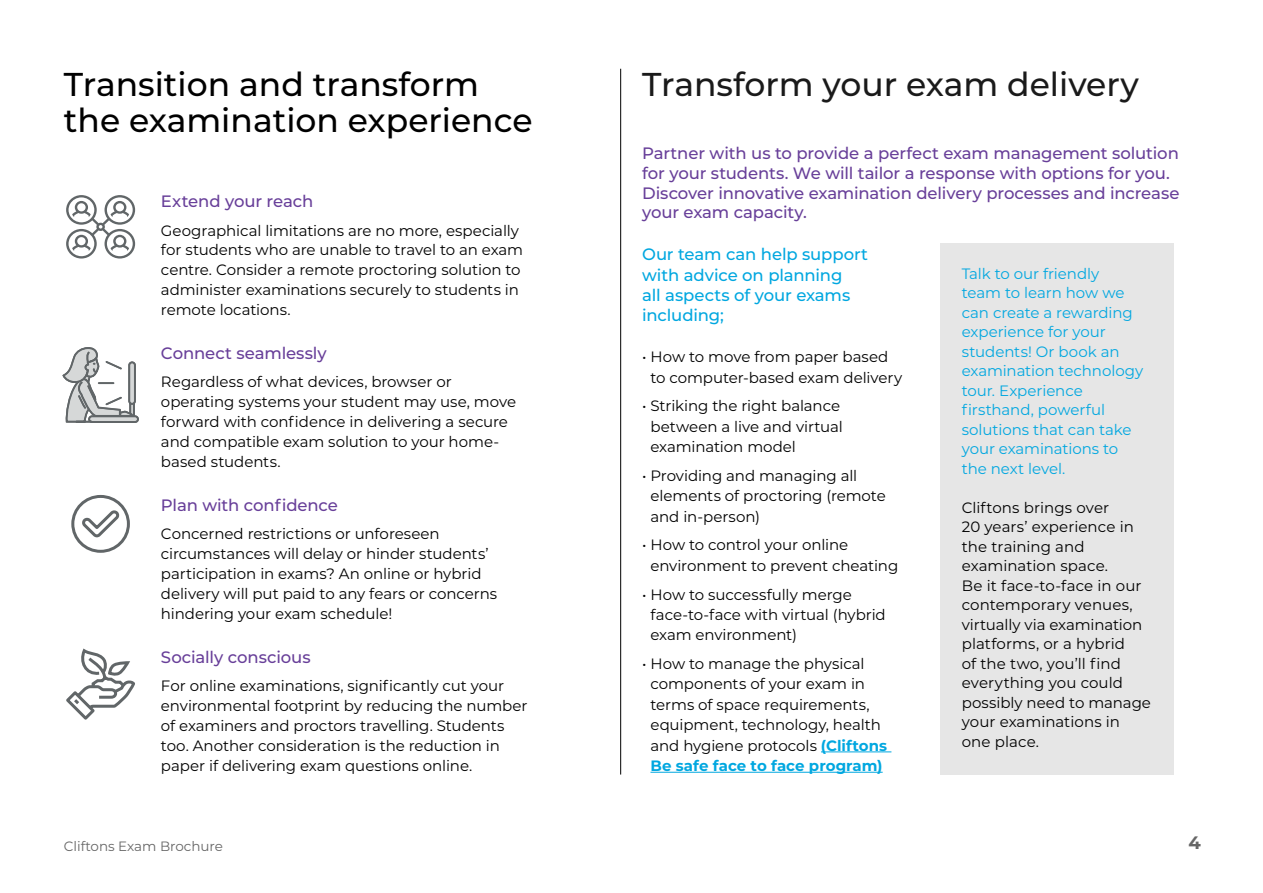
<style>
.page{position:relative;width:1263px;height:893px;background:#fff}
.page>*{position:absolute;margin:0;border:0;box-sizing:border-box;transform-origin:0 0}
.t1{font:500 33px/36px "Montserrat";color:#000}
.t2{font:500 33px "Montserrat";color:#1a1a1a}
.t3{font:700 18px "Montserrat";color:#666}
.t4{font:500 16.5px/19.5px "Montserrat";letter-spacing:-.005em;color:#683f99}
.t5{font:500 16.5px/20.4px "Montserrat";letter-spacing:-.01em;color:#01a7e0}
.t6{font:15px/19.8px "Montserrat";letter-spacing:-.005em;color:#000}
.t7{font:15px/19.5px "Montserrat";letter-spacing:-.005em;color:#01a7e0}
.t8{font:13.5px "Montserrat";color:#666}
.s1{font-weight:700;color:#01a7e0}
</style>
<div class="page">
<hr style="left:821px;top:751px;width:70px;height:1px;background:#01a7e0">
<hr style="left:650px;top:772px;width:233px;height:1px;background:#01a7e0">
<div style="left:940px;top:243px;width:234px;height:531px;background:#e6e6e6"></div>
<hr style="left:620px;top:69px;width:1px;height:705px;background:#000">
<svg style="left:66px;top:648px;width:69px;height:72px"></svg>
<svg style="left:71px;top:495px;width:59px;height:58px"></svg>
<div style="left:129px;top:397px;width:6px;height:20px;border:2px solid #616668"></div>
<div style="left:89px;top:416px;width:49px;height:6px;background:#d6d8d8;border-radius:3px"></div>
<div style="left:88px;top:415px;width:51px;height:8px;border:2px solid #616668;border-radius:3px"></div>
<div style="left:128px;top:361px;width:8px;height:44px;border:2px solid #616668;border-radius:3px"></div>
<svg style="left:62px;top:347px;width:72px;height:76px"></svg>
<svg style="left:66px;top:195px;width:69px;height:64px"></svg>
<h1 class="t1" style="left:64px;top:65px;width:470px">Transition and transform the examination experience</h1>
<h1 class="t2" style="left:642px;top:61px;width:498px">Transform your exam delivery</h1>
<p class="t4" style="left:161px;top:191px;width:154px">Extend your reach</p>
<p class="t6" style="left:161px;top:220px;width:364px">Geographical limitations are no more, especially for students who are unable to travel to an exam centre. Consider a remote proctoring solution to administer examinations securely to students in remote locations.</p>
<p class="t4" style="left:161px;top:343px;width:167px">Connect seamlessly</p>
<p class="t6" style="left:161px;top:372px;width:357px">Regardless of what devices, browser or operating systems your student may use, move forward with confidence in delivering a secure and compatible exam solution to your home&shy;based students.</p>
<p class="t4" style="left:161px;top:495px;width:178px">Plan with confidence</p>
<p class="t6" style="left:161px;top:524px;width:338px">Concerned restrictions or unforeseen circumstances will delay or hinder students’ participation in exams? An online or hybrid delivery will put paid to any fears or concerns hindering your exam schedule!</p>
<p class="t4" style="left:161px;top:647px;width:151px">Socially conscious</p>
<p class="t6" style="left:161px;top:675px;width:368px">For online examinations, significantly cut your environmental footprint by reducing the number of examiners and proctors travelling. Students too. Another consideration is the reduction in paper if delivering exam questions online.</p>
<p class="t4" style="left:642px;top:143px;width:539px">Partner with us to provide a perfect exam management solution for your students. We will tailor a response with options for you.<br>Discover innovative examination delivery processes and increase your exam capacity.</p>
<p class="t5" style="left:642px;top:244px;width:227px">Our team can help support with advice on planning<br>all aspects of your exams including;</p>
<p class="t6" style="left:650px;top:346px;width:253px;line-height:20.4px;text-indent:-8px">• How to move from paper based to computer-based exam delivery</p>
<p class="t6" style="left:650px;top:395px;width:194px;line-height:20.4px;text-indent:-8px">• Striking the right balance between a live and virtual examination model</p>
<p class="t6" style="left:650px;top:465px;width:237px;line-height:20.4px;text-indent:-8px">• Providing and managing all elements of proctoring (remote and in-person)</p>
<p class="t6" style="left:650px;top:534px;width:249px;line-height:20.4px;text-indent:-8px">• How to control your online environment to prevent cheating</p>
<p class="t6" style="left:650px;top:584px;width:237px;line-height:20.4px;text-indent:-8px">• How to successfully merge face-to-face with virtual (hybrid exam environment)</p>
<p class="t6" style="left:650px;top:653px;width:238px;line-height:20.4px;text-indent:-8px">• How to manage the physical components of your exam in terms of space requirements, equipment, technology, health and hygiene protocols <span class="s1">(Cliftons<br>Be safe face to face program)</span></p>
<p class="t7" style="left:962px;top:263px;width:183px">Talk to our friendly<br>team to learn how we can create a rewarding experience for your students! Or book an examination technology tour. Experience firsthand, powerful solutions that can take your examinations to the next level.</p>
<p class="t6" style="left:962px;top:497px;width:191px">Cliftons brings over<br>20 years’ experience in the training and examination space.<br>Be it face-to-face in our contemporary venues, virtually via examination platforms, or a hybrid<br>of the two, you’ll find everything you could possibly need to manage your examinations in one place.</p>
<p class="t8" style="left:64px;top:837px;width:161px">Cliftons Exam Brochure</p>
<p class="t3" style="left:1188px;top:830px;width:14px">4</p>
</div>
